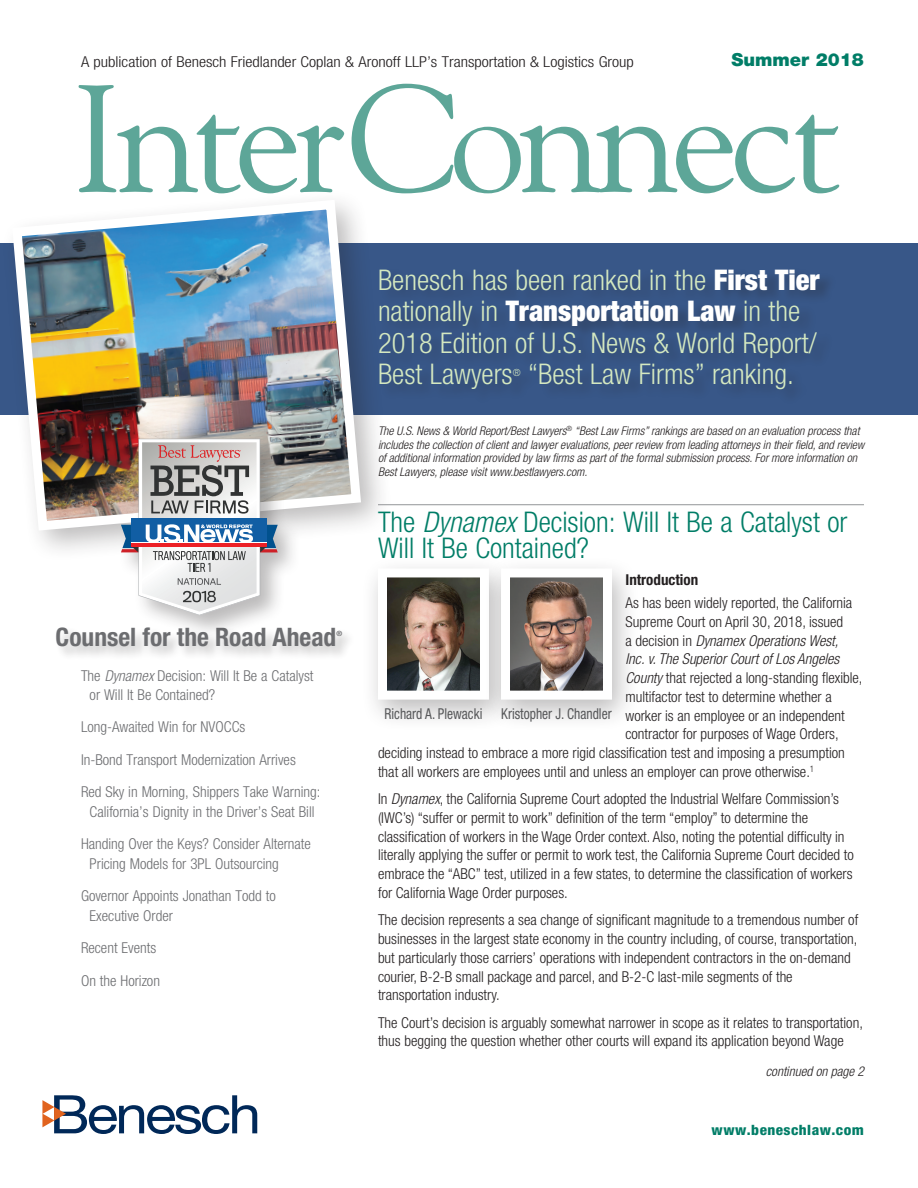
<style>
.page{position:relative;width:918px;height:1188px;background:#fff}
.page>*{position:absolute;margin:0;border:0;box-sizing:border-box;transform-origin:0 0}
.t1{font:151.5px "Goudy";letter-spacing:-.05em;color:#5da698}
.t2{font:300 condensed 28.5px/31.5px "Helvetica Neue";color:#d4e8c0}
.Headlines_RuleAbove{font:300 condensed 28.5px/25.5px "Helvetica Neue";color:#007d67}
.t3{font:700 condensed 25.5px "Helvetica Neue";color:#6c6d70}
.t4{font:900 18px "Helvetica Neue";color:#007d67}
.Text_10_12_5_HNLight{font:300 condensed 15px/18.8px "Helvetica Neue";color:#231f20}
.t5{font:300 condensed 15px/19.5px "Helvetica Neue";color:#6c6d70}
.Text_10_12_5_HNLight-2{font:300 condensed 15px "Helvetica Neue";color:#231f20;scale:1.1 1}
.Text_10_12_5_HNLight-3{font:italic 300 condensed 15px "Helvetica Neue";color:#231f20}
.Captions{font:condensed 15px "Helvetica Neue";color:#57585a;scale:.9 1}
.Text_Subhead{font:700 condensed 15px "Helvetica Neue";color:#231f20}
.t6{font:800 condensed 14.25px "Helvetica Neue";letter-spacing:.03em;color:#007d67;scale:1.07 1}
.Continued{font:italic 300 condensed 13.5px "Helvetica Neue";color:#231f20}
.t7{font:italic 300 condensed 12px/13.5px "Helvetica Neue";color:#231f20}
.t8{font:300 condensed 9.9px "Helvetica Neue";color:#d4e8c0}
.t9{font:700 7.2px "Helvetica Neue";color:#6c6d70}
.s1{font-style:italic}
.s2{font-weight:900;color:#fff}
.s3{font-style:normal}
</style>
<div class="page">
<svg style="left:42px;top:1095px;width:215px;height:39px"></svg>
<div style="left:0;top:243px;width:918px;height:171px;background:#385788"></div>
<div style="left:380px;top:268px;width:456px;height:136px;background:#375483"></div>
<div style="left:1px;top:189px;width:392px;height:374px;background:#231f20;opacity:.3"></div>
<img style="left:7px;top:195px;width:359px;height:340px">
<div style="left:56px;top:627px;width:300px;height:34px;background:#231f20;opacity:.25"></div>
<div style="left:118px;top:434px;width:184px;height:206px;background:#231f20;opacity:.3"></div>
<svg style="left:121px;top:439px;width:157px;height:176px"></svg>
<hr style="left:378px;top:504px;width:486px;height:1px;background:#939598">
<div style="left:361px;top:556px;width:157px;height:176px;background:#231f20;opacity:.3"></div>
<img style="left:388px;top:578px;width:91px;height:112px">
<div style="left:378px;top:568px;width:111px;height:132px;border:9px solid #fff"></div>
<div style="left:484px;top:556px;width:157px;height:176px;background:#231f20;opacity:.3"></div>
<img style="left:511px;top:578px;width:91px;height:112px">
<div style="left:501px;top:568px;width:111px;height:132px;border:9px solid #fff"></div>
<p class="Text_10_12_5_HNLight-2" style="left:81px;top:53px;width:504px">A publication of Benesch Friedlander Coplan &amp; Aronoff LLP’s Transportation &amp; Logistics Group</p>
<p class="t4" style="left:732px;top:49px;width:134px">Summer 2018</p>
<p class="t1" style="left:72px;top:45px;width:770px">InterConnect</p>
<p class="t3" style="left:56px;top:622px;width:282px">Counsel for the Road Ahead</p>
<p class="t9" style="left:336px;top:629px;width:7px">®</p>
<p class="t5" style="left:90px;top:665px;width:225px;text-indent:-9px">The <span class="s1">Dynamex</span> Decision: Will It Be a Catalyst or Will It Be Contained?</p>
<p class="t5" style="left:81px;top:717px;width:166px">Long-Awaited Win for NVOCCs</p>
<p class="t5" style="left:81px;top:750px;width:216px">In-Bond Transport Modernization Arrives</p>
<p class="t5" style="left:81px;top:782px;width:241px;text-align:center">Red Sky in Morning, Shippers Take Warning:<br>California’s Dignity in the Driver’s Seat Bill</p>
<p class="t5" style="left:90px;top:834px;width:223px;text-indent:-9px">Handing Over the Keys? Consider Alternate<br>Pricing Models for 3PL Outsourcing</p>
<p class="t5" style="left:90px;top:886px;width:188px;text-indent:-9px">Governor Appoints Jonathan Todd to<br>Executive Order</p>
<p class="t5" style="left:81px;top:938px;width:77px">Recent Events</p>
<p class="t5" style="left:81px;top:971px;width:81px">On the Horizon</p>
<p class="t2" style="left:378px;top:264px;width:443px">Benesch has been ranked in the <span class="s2">First Tier </span>nationally in <span class="s2">Transportation Law</span> in the 2018 Edition of U.S. News &amp; World Report/ Best Lawyers</p>
<p class="t8" style="left:513px;top:367px;width:9px">®</p>
<p class="t2" style="left:528px;top:358px;width:267px">“Best Law Firms” ranking.</p>
<p class="t7" style="left:378px;top:424px;width:488px">The U.S. News &amp; World Report/Best Lawyers<sup>®</sup> “Best Law Firms” rankings are based on an evaluation process that includes the collection of client and lawyer evaluations, peer review from leading attorneys in their field, and review of additional information provided by law firms as part of the formal submission process. For more information on Best Lawyers, please visit www.bestlawyers.com.</p>
<p class="Headlines_RuleAbove" style="left:378px;top:509px;width:471px">The <span class="s1">Dynamex</span> Decision: Will It Be a Catalyst or<br>Will It Be Contained?</p>
<p class="Text_Subhead" style="left:626px;top:571px;width:74px">Introduction</p>
<p class="Text_10_12_5_HNLight" style="left:626px;top:593px;width:228px">As has been widely reported, the California</p>
<p class="Text_10_12_5_HNLight" style="left:626px;top:612px;width:219px">Supreme Court on April 30, 2018, issued</p>
<p class="Text_10_12_5_HNLight-3" style="left:626px;top:632px;width:214px"><span class="s3">a decision in</span> Dynamex Operations West,</p>
<p class="Text_10_12_5_HNLight-3" style="left:626px;top:650px;width:215px">Inc. v. The Superior Court of Los Angeles</p>
<p class="Text_10_12_5_HNLight" style="left:626px;top:668px;width:239px"><span class="s1">County</span> that rejected a long-standing flexible,</p>
<p class="Text_10_12_5_HNLight" style="left:626px;top:687px;width:208px">multifactor test to determine whether a</p>
<p class="Text_10_12_5_HNLight" style="left:626px;top:706px;width:221px">worker is an employee or an independent</p>
<p class="Text_10_12_5_HNLight" style="left:626px;top:725px;width:215px">contractor for purposes of Wage Orders,</p>
<p class="Text_10_12_5_HNLight" style="left:378px;top:743px;width:468px">deciding instead to embrace a more rigid classification test and imposing a presumption</p>
<p class="Text_10_12_5_HNLight" style="left:378px;top:762px;width:438px">that all workers are employees until and unless an employer can prove otherwise.<sup>1</sup></p>
<p class="Text_10_12_5_HNLight" style="left:378px;top:789px;width:477px">In <span class="s1">Dynamex</span>, the California Supreme Court adopted the Industrial Welfare Commission’s (IWC’s) “suffer or permit to work” definition of the term “employ” to determine the classification of workers in the Wage Order context. Also, noting the potential difficulty in literally applying the suffer or permit to work test, the California Supreme Court decided to embrace the “ABC” test, utilized in a few states, to determine the classification of workers for California Wage Order purposes.</p>
<p class="Text_10_12_5_HNLight" style="left:378px;top:911px;width:482px">The decision represents a sea change of significant magnitude to a tremendous number of businesses in the largest state economy in the country including, of course, transportation, but particularly those carriers’ operations with independent contractors in the on-demand courier, B-2-B small package and parcel, and B-2-C last-mile segments of the transportation industry.</p>
<p class="Text_10_12_5_HNLight" style="left:378px;top:1013px;width:486px">The Court’s decision is arguably somewhat narrower in scope as it relates to transportation, thus begging the question whether other courts will expand its application beyond Wage</p>
<p class="Captions" style="left:385px;top:705px;width:110px">Richard A. Plewacki</p>
<p class="Captions" style="left:501px;top:705px;width:124px">Kristopher J. Chandler</p>
<p class="Continued" style="left:766px;top:1063px;width:100px">continued on page 2</p>
<p class="t6" style="left:712px;top:1121px;width:144px">www.beneschlaw.com</p>
</div>
